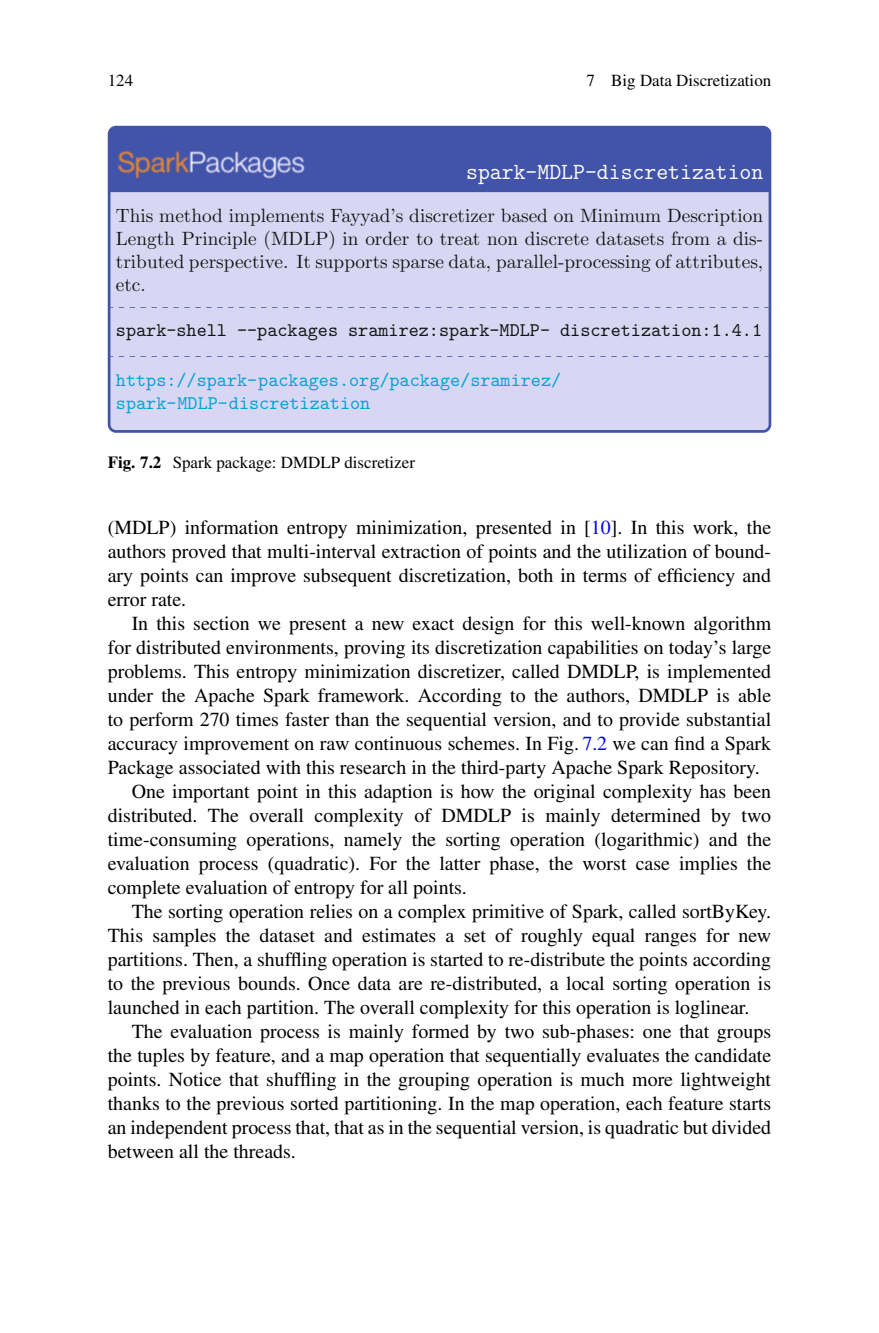
<style>
.page{position:relative;width:879px;height:1333px;background:#fff}
.page>*{position:absolute;margin:0;border:0;box-sizing:border-box;transform-origin:0 0}
.t1{font:23px "Yjxxwv Rpxnyk CMTT12";color:#fff}
.t2{font:20px/24px "Hqkpsb Qfkflw Times";color:#000;text-align:justify}
.t3{font:19.2px/23px "Pstjps Pldlpr CMR10";color:#131413;text-align:justify}
.t4{font:19.2px/23px "Rvpcsm Pfjgtb CMTT10";color:#00a3d3}
.t5{font:19.2px "Rvpcsm Pfjgtb CMTT10";color:#131413}
.t6{font:17px "Hqkpsb Qfkflw Times";color:#000}
.s1{font-family:"Khrvms Yrfqyx Times";font-weight:700}
.s2{color:#00f}
</style>
<div class="page">
<div style="left:108px;top:126px;width:663px;height:307px;background:#4254aa;border-radius:8px"></div>
<div style="left:110px;top:192px;width:658px;height:238px;background:#d8d7f3"></div>
<img style="left:117px;top:150px;width:188px;height:29px">
<svg style="left:141px;top:307px;width:103px;height:1px"></svg>
<svg style="left:327px;top:307px;width:103px;height:1px"></svg>
<svg style="left:524px;top:307px;width:103px;height:1px"></svg>
<svg style="left:710px;top:307px;width:58px;height:1px"></svg>
<svg style="left:141px;top:356px;width:103px;height:1px"></svg>
<svg style="left:327px;top:356px;width:103px;height:1px"></svg>
<svg style="left:524px;top:356px;width:103px;height:1px"></svg>
<svg style="left:710px;top:356px;width:58px;height:1px"></svg>
<p class="t6" style="left:108px;top:74px;width:27px">124</p>
<p class="t6" style="left:586px;top:74px;width:186px">7 Big Data Discretization</p>
<p class="t1" style="left:466px;top:164px;width:299px">spark-MDLP-discretization</p>
<p class="t3" style="left:116px;top:205px;width:649px">This method implements Fayyad’s discretizer based on Minimum Description Length Principle (MDLP) in order to treat non discrete datasets from a dis&shy;tributed perspective. It supports sparse data, parallel-processing of attributes, etc.</p>
<p class="t5" style="left:116px;top:324px;width:648px">spark-shell --packages sramirez:spark-MDLP- discretization:1.4.1</p>
<p class="t4" style="left:116px;top:371px;width:447px">https://spark-packages.org/package/sramirez/ spark-MDLP-discretization</p>
<p class="t6" style="left:108px;top:456px;width:309px"><span class="s1">Fig. 7.2</span> Spark package: DMDLP discretizer</p>
<p class="t2" style="left:108px;top:517px;width:665px">(MDLP) information entropy minimization, presented in [<span class="s2">10</span>]. In this work, the authors proved that multi-interval extraction of points and the utilization of bound&shy;ary points can improve subsequent discretization, both in terms of efficiency and error rate.</p>
<p class="t2" style="left:132px;top:613px;width:641px">In this section we present a new exact design for this well-known algorithm</p>
<p class="t2" style="left:108px;top:637px;width:665px">for distributed environments, proving its discretization capabilities on today’s large</p>
<p class="t2" style="left:108px;top:661px;width:665px">problems. This entropy minimization discretizer, called DMDLP, is implemented</p>
<p class="t2" style="left:108px;top:685px;width:665px">under the Apache Spark framework. According to the authors, DMDLP is able</p>
<p class="t2" style="left:108px;top:709px;width:665px">to perform 270 times faster than the sequential version, and to provide substantial</p>
<p class="t2" style="left:108px;top:733px;width:665px">accuracy improvement on raw continuous schemes. In Fig. <span class="s2">7.2</span> we can find a Spark</p>
<p class="t2" style="left:108px;top:757px;width:653px">Package associated with this research in the third-party Apache Spark Repository.</p>
<p class="t2" style="left:132px;top:781px;width:641px">One important point in this adaption is how the original complexity has been</p>
<p class="t2" style="left:108px;top:805px;width:665px">distributed. The overall complexity of DMDLP is mainly determined by two</p>
<p class="t2" style="left:108px;top:829px;width:665px">time-consuming operations, namely the sorting operation (logarithmic) and the</p>
<p class="t2" style="left:108px;top:853px;width:665px">evaluation process (quadratic). For the latter phase, the worst case implies the</p>
<p class="t2" style="left:108px;top:877px;width:361px">complete evaluation of entropy for all points.</p>
<p class="t2" style="left:132px;top:901px;width:641px">The sorting operation relies on a complex primitive of Spark, called sortByKey.</p>
<p class="t2" style="left:108px;top:925px;width:665px">This samples the dataset and estimates a set of roughly equal ranges for new</p>
<p class="t2" style="left:108px;top:949px;width:665px">partitions. Then, a shuffling operation is started to re-distribute the points according</p>
<p class="t2" style="left:108px;top:973px;width:665px">to the previous bounds. Once data are re-distributed, a local sorting operation is</p>
<p class="t2" style="left:108px;top:997px;width:643px">launched in each partition. The overall complexity for this operation is loglinear.</p>
<p class="t2" style="left:132px;top:1021px;width:641px">The evaluation process is mainly formed by two sub-phases: one that groups</p>
<p class="t2" style="left:108px;top:1045px;width:665px">the tuples by feature, and a map operation that sequentially evaluates the candidate</p>
<p class="t2" style="left:108px;top:1069px;width:665px">points. Notice that shuffling in the grouping operation is much more lightweight</p>
<p class="t2" style="left:108px;top:1093px;width:665px">thanks to the previous sorted partitioning. In the map operation, each feature starts</p>
<p class="t2" style="left:108px;top:1117px;width:665px">an independent process that, that as in the sequential version, is quadratic but divided</p>
<p class="t2" style="left:108px;top:1141px;width:190px">between all the threads.</p>
</div>
